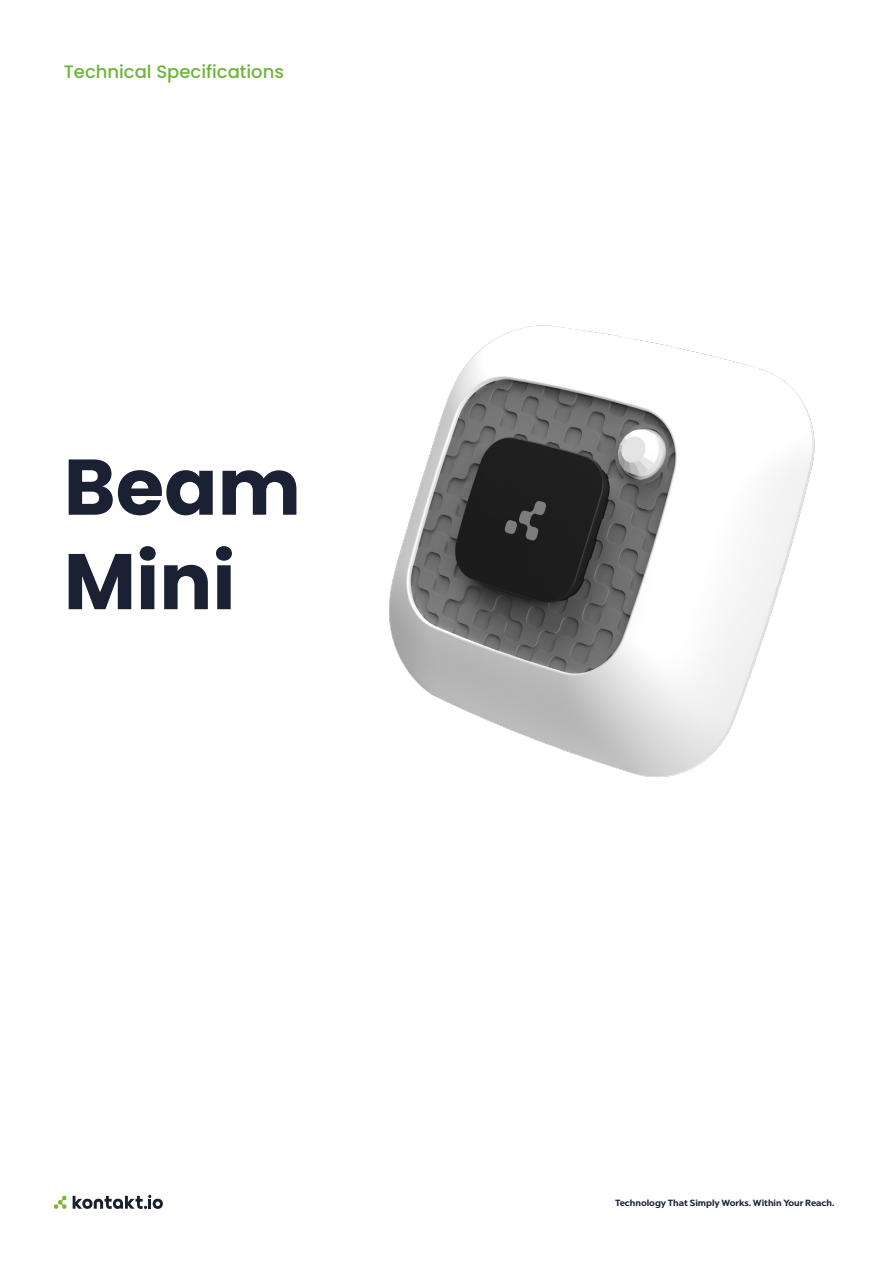
<style>
.page{position:relative;width:893px;height:1263px;background:#fff}
.page>*{position:absolute;margin:0;border:0;box-sizing:border-box;transform-origin:0 0}
.t1{font:700 78.75px/94.5px "Poppins";color:#1a2133}
.t2{font:500 18px "Poppins";color:#6eb538}
.t3{font:700 9px "Chronica Pro";color:#1a2133}
</style>
<div class="page">
<svg style="left:73px;top:1195px;width:90px;height:14px"></svg>
<svg style="left:54px;top:1196px;width:12px;height:13px"></svg>
<img style="left:389px;top:325px;width:426px;height:452px">
<h2 class="t2" style="left:64px;top:61px;width:222px">Technical Specifications</h2>
<h1 class="t1" style="left:64px;top:440px;width:239px">Beam<br>Mini</h1>
<p class="t3" style="left:615px;top:1197px;width:221px">Technology That Simply Works. Within Your Reach.</p>
</div>
